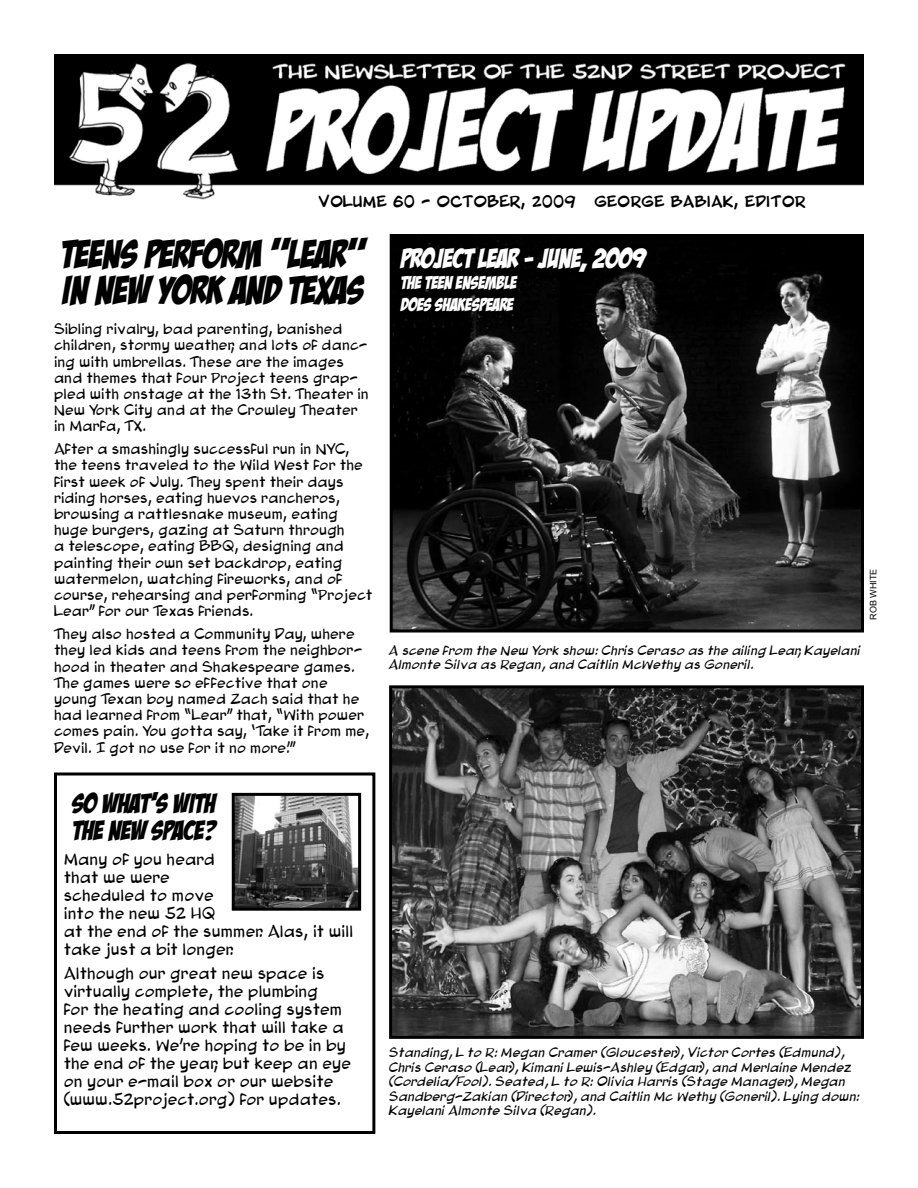
<style>
.page{position:relative;width:918px;height:1188px;background:#fff}
.page>*{position:absolute;margin:0;border:0;box-sizing:border-box;transform-origin:0 0}
.t1{font:39px/36px "Bada Boom BB";color:#000}
.t2{font:27px/27px "Bada Boom BB";color:#000}
.t3{font:27px "Bada Boom BB";color:#fff}
.t4{font:18px/21.6px "Bada Boom BB";color:#fff}
.t5{font:15px/18px "Blambot Pro Lite";color:#000}
.t6{font:13.5px/16.2px "Blambot Pro Lite";color:#000}
.t7{font:13.5px "Blambot Pro";color:#000}
.t8{font:italic 12px/14.4px "Blambot Pro Lite";color:#000}
.t9{font:9px "Arial";color:#000}
</style>
<div class="page">
<div style="left:54px;top:772px;width:321px;height:362px;border:3px solid #000"></div>
<img style="left:55px;top:55px;width:808px;height:145px">
<img style="left:236px;top:797px;width:121px;height:110px">
<div style="left:232px;top:793px;width:129px;height:118px;border:3px solid #000"></div>
<img style="left:394px;top:238px;width:466px;height:391px">
<div style="left:390px;top:234px;width:474px;height:399px;border:3px solid #000"></div>
<img style="left:393px;top:689px;width:467px;height:346px">
<div style="left:389px;top:685px;width:475px;height:354px;border:3px solid #000"></div>
<p class="t7" style="left:319px;top:194px;width:259px">VOLUME 60 - OCTOBER, 2009</p>
<p class="t7" style="left:594px;top:194px;width:213px">GEORGE BABIAK, EDITOR</p>
<h1 class="t1" style="left:62px;top:237px;width:305px">TEENS PERFORM “LEAR”<br>IN NEW YORK AND TEXAS</h1>
<p class="t6" style="left:54px;top:321px;width:317px">Sibling rivalry, bad parenting, banished children, stormy weather, and lots of danc&shy;ing with umbrellas. These are the images and themes that four Project teens grap&shy;pled with onstage at the 13th St. Theater in New York City and at the Crowley Theater in Marfa, TX.</p>
<p class="t6" style="left:54px;top:441px;width:320px">After a smashingly successful run in NYC, the teens traveled to the Wild West for the first week of July. They spent their days riding horses, eating huevos rancheros, browsing a rattlesnake museum, eating huge burgers, gazing at Saturn through<br>a telescope, eating BBQ, designing and painting their own set backdrop, eating watermelon, watching fireworks, and of course, rehearsing and performing “Project Lear” for our Texas friends.</p>
<p class="t6" style="left:54px;top:626px;width:317px">They also hosted a Community Day, where they led kids and teens from the neighbor&shy;hood in theater and Shakespeare games.<br>The games were so effective that one young Texan boy named Zach said that he had learned from “Lear” that, “With power comes pain. You gotta say, ‘Take it from me, Devil. I got no use for it no more.’”</p>
<h2 class="t3" style="left:401px;top:244px;width:246px">PROJECT LEAR - JUNE, 2009</h2>
<h3 class="t4" style="left:401px;top:272px;width:117px">THE TEEN ENSEMBLE<br>DOES SHAKESPEARE</h3>
<p class="t9" style="left:867px;top:620px;width:53px;rotate:-90deg">ROB WHITE</p>
<p class="t8" style="left:389px;top:643px;width:473px">A scene from the New York show: Chris Ceraso as the ailing Lear, Kayelani<br>Almonte Silva as Regan, and Caitlin McWethy as Goneril.</p>
<h2 class="t2" style="left:72px;top:790px;width:145px">SO WHAT’S WITH<br>THE NEW SPACE?</h2>
<p class="t5" style="left:64px;top:850px;width:291px">Many of you heard<br>that we were<br>scheduled to move<br>into the new 52 HQ<br>at the end of the summer. Alas, it will take just a bit longer.</p>
<p class="t5" style="left:64px;top:965px;width:289px">Although our great new space is virtually complete, the plumbing<br>for the heating and cooling system needs further work that will take a few weeks. We’re hoping to be in by the end of the year, but keep an eye on your e-mail box or our website (www.52project.org) for updates.</p>
<p class="t8" style="left:389px;top:1046px;width:472px">Standing, L to R: Megan Cramer (Gloucester), Victor Cortes (Edmund), Chris Ceraso (Lear), Kimani Lewis-Ashley (Edgar), and Merlaine Mendez (Cordelia/Fool). Seated, L to R: Olivia Harris (Stage Manager), Megan Sandberg-Zakian (Director), and Caitlin Mc Wethy (Goneril). Lying down:<br>Kayelani Almonte Silva (Regan).</p>
</div>
